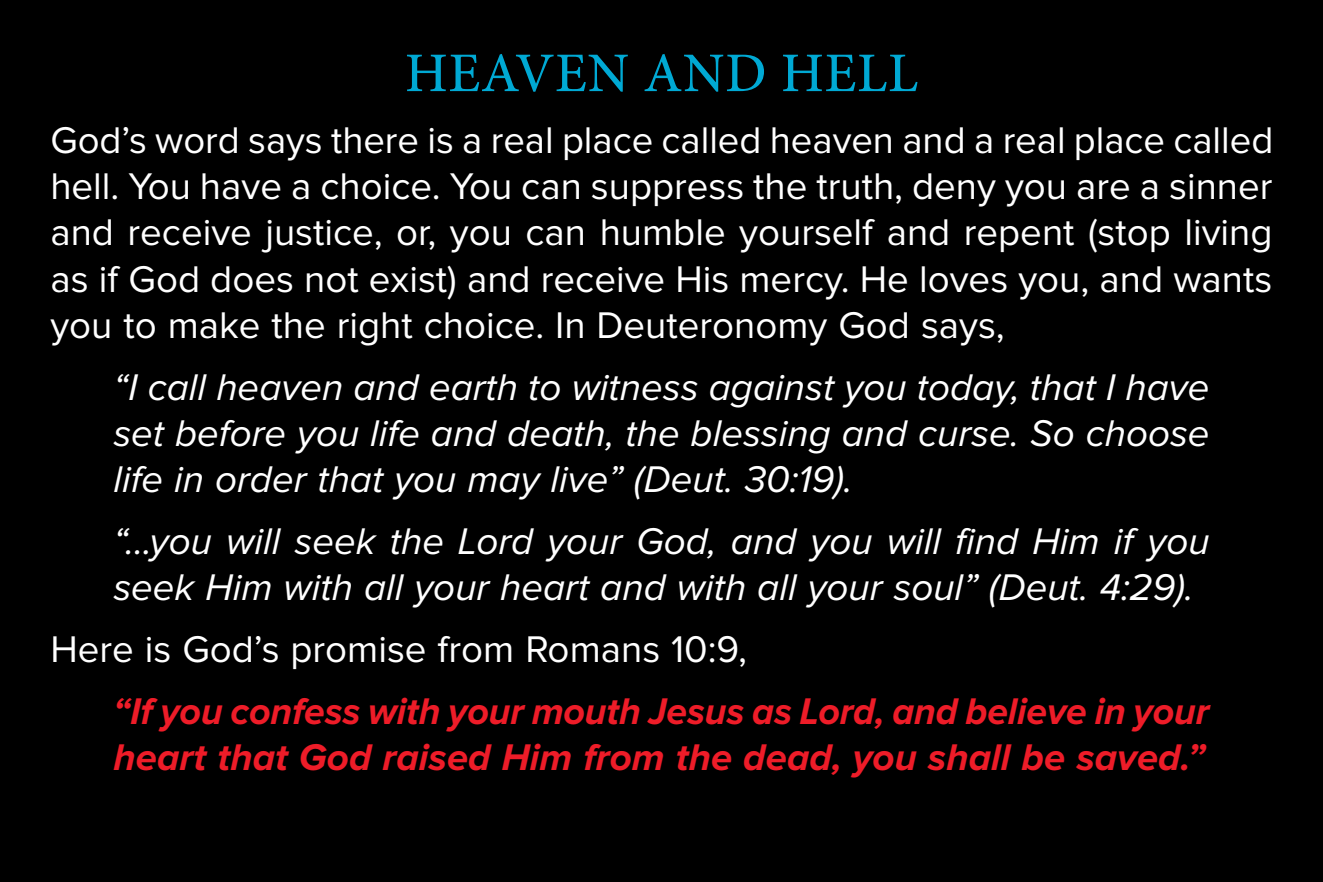
<style>
.page{position:relative;width:1323px;height:882px;background:#000}
.page>*{position:absolute;margin:0;border:0;box-sizing:border-box;transform-origin:0 0}
.t1{font:500 56px "Minion Pro";letter-spacing:.01em;color:#00a9d4}
.t2{font:38.5px/46.2px "Proxima Nova";color:#fff;text-align:justify}
.t3{font:italic 38.5px/46.2px "Proxima Nova";color:#fff;text-align:justify}
.t4{font:italic 700 38.5px/46.2px "Proxima Nova";letter-spacing:-.005em;color:#ee1c28}
</style>
<div class="page">
<h1 class="t1" style="left:405px;top:35px;width:515px">HEAVEN AND HELL</h1>
<p class="t2" style="left:50px;top:119px;width:1224px">God’s word says there is a real place called heaven and a real place called hell. You have a choice. You can suppress the truth, deny you are a sinner and receive justice, or, you can humble yourself and repent (stop living as if God does not exist) and receive His mercy. He loves you, and wants you to make the right choice. In Deuteronomy God says,</p>
<p class="t3" style="left:113px;top:366px;width:1098px">“I call heaven and earth to witness against you today, that I have set before you life and death, the blessing and curse. So choose life in order that you may live” (Deut. 30:19).</p>
<p class="t3" style="left:113px;top:520px;width:1098px">“...you will seek the Lord your God, and you will find Him if you seek Him with all your heart and with all your soul” (Deut. 4:29).</p>
<p class="t2" style="left:50px;top:628px;width:698px">Here is God’s promise from Romans 10:9,</p>
<p class="t4" style="left:113px;top:690px;width:1097px">“If you confess with your mouth Jesus as Lord, and believe in your heart that God raised Him from the dead, you shall be saved.”</p>
</div>
